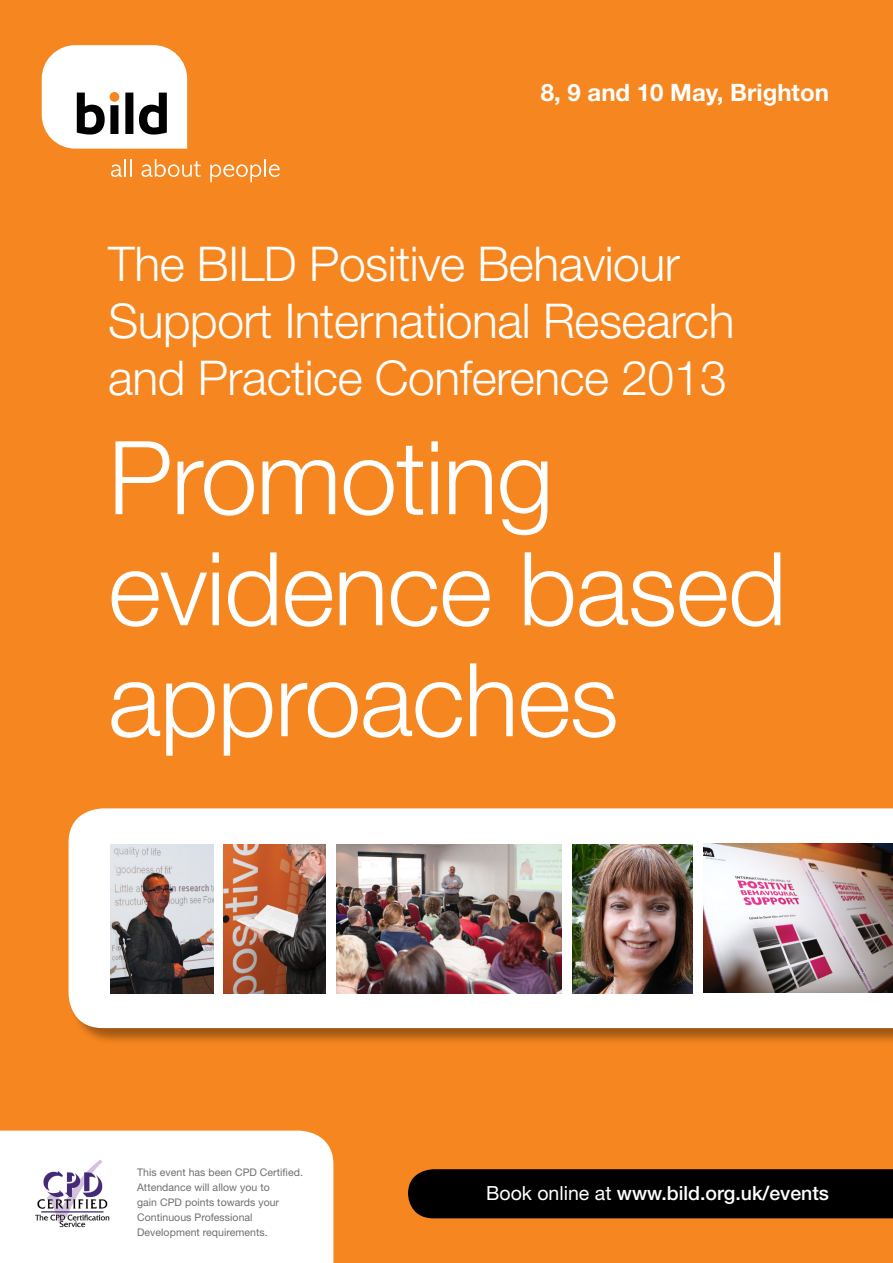
<style>
.page{position:relative;width:893px;height:1263px;background:#f6861f}
.page>*{position:absolute;margin:0;border:0;box-sizing:border-box;transform-origin:0 0}
.t1{font:300 102px/111px "Helvetica Neue LT Std";letter-spacing:-.01em;color:#fff}
.t2{font:300 48px/57px "Helvetica Neue LT Std";letter-spacing:-.01em;color:#fff}
.t3{font:700 24px "Helvetica Neue LT Std";color:#fff}
.t4{font:500 19.5px "Helvetica Neue LT";color:#fff}
.BILD_body_copy_11pt{font:10.5px/15px "Helvetica Neue LT Std";letter-spacing:.005em;color:#6d6e71}
.s1{font-family:"Helvetica Neue LT Std";font-weight:400}
</style>
<div class="page">
<div style="left:69px;top:809px;width:824px;height:236px;background:#000;opacity:.35"></div>
<div style="left:69px;top:808px;width:824px;height:220px;background:#fff"></div>
<div style="left:408px;top:1169px;width:485px;height:49px;background:#000"></div>
<svg style="left:108px;top:844px;width:116px;height:149px;fill:#fff"></svg>
<div style="left:546px;top:844px;width:120px;height:149px;background:#fff"></div>
<svg style="left:111px;top:159px;width:20px;height:18px"></svg>
<svg style="left:141px;top:159px;width:60px;height:18px"></svg>
<svg style="left:210px;top:159px;width:70px;height:23px"></svg>
<svg style="left:42px;top:45px;width:145px;height:104px"></svg>
<div style="left:0;top:1130px;width:333px;height:133px;background:#fff"></div>
<img style="left:29px;top:1156px;width:88px;height:77px">
<div style="left:327px;top:844px;width:206px;height:149px;background:#fff"></div>
<div style="left:679px;top:843px;width:214px;height:150px;background:#fff"></div>
<img style="left:111px;top:844px;width:102px;height:149px">
<img style="left:572px;top:844px;width:121px;height:149px">
<img style="left:224px;top:844px;width:102px;height:149px">
<img style="left:337px;top:844px;width:224px;height:149px">
<img style="left:704px;top:843px;width:189px;height:150px">
<p class="t3" style="left:541px;top:77px;width:290px">8, 9 and 10 May, Brighton</p>
<p class="t2" style="left:108px;top:234px;width:628px">The BILD Positive Behaviour<br>Support International Research and Practice Conference 2013</p>
<p class="t1" style="left:108px;top:420px;width:680px">Promoting evidence based approaches</p>
<p class="BILD_body_copy_11pt" style="left:137px;top:1164px;width:167px">This event has been CPD Certified.<br>Attendance will allow you to<br>gain CPD points towards your<br>Continuous Professional<br>Development requirements.</p>
<p class="t4" style="left:486px;top:1182px;width:344px"><span class="s1">Book online at</span> www.bild.org.uk/events</p>
</div>
